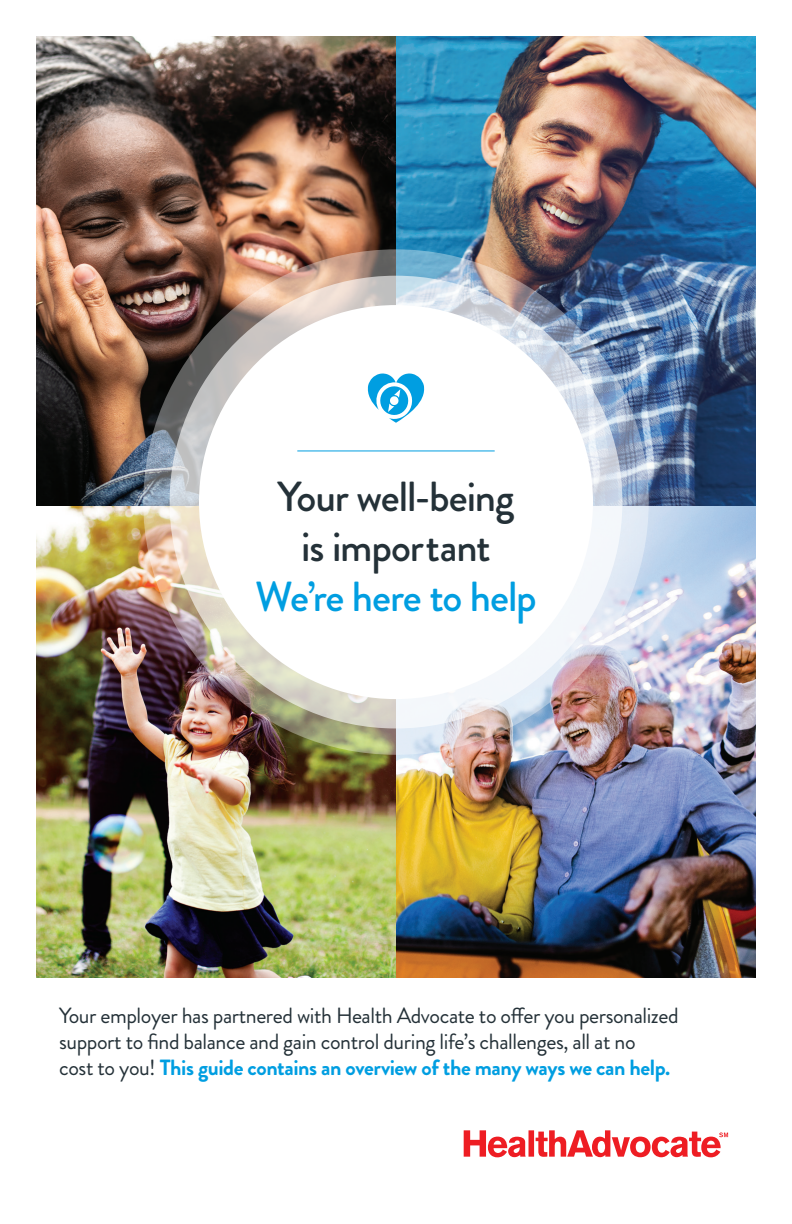
<style>
.page{position:relative;width:792px;height:1224px;background:#fff}
.page>*{position:absolute;margin:0;border:0;box-sizing:border-box;transform-origin:0 0}
.t1{font:500 42px/50px "Brandon Grotesque";letter-spacing:-.025em;color:#243138;text-align:center}
.t2{font:500 42px "Brandon Grotesque";letter-spacing:-.03em;color:#009ee1}
.t3{font:22px/26.4px "Brandon Grotesque";letter-spacing:-.02em;color:#243138}
.s1{font-weight:700;color:#009ee1}
</style>
<div class="page">
<img style="left:36px;top:36px;width:720px;height:942px">
<img style="left:143px;top:249px;width:506px;height:506px;border-radius:50%">
<svg style="left:170px;top:276px;width:452px;height:452px"></svg>
<div style="left:199px;top:305px;width:394px;height:394px;background:#fff;border-radius:50%"></div>
<svg style="left:464px;top:1130px;width:264px;height:27px"></svg>
<svg style="left:367px;top:373px;width:58px;height:50px"></svg>
<hr style="left:297px;top:450px;width:198px;height:1px;background:#009ee1">
<h1 class="t1" style="left:277px;top:473px;width:239px">Your well-being is important</h1>
<h1 class="t2" style="left:255px;top:568px;width:283px">We’re here to help</h1>
<p class="t3" style="left:59px;top:1002px;width:621px">Your employer has partnered with Health Advocate to offer you personalized support to find balance and gain control during life’s challenges, all at no<br>cost to you! <span class="s1">This guide contains an overview of the many ways we can help.</span></p>
</div>
